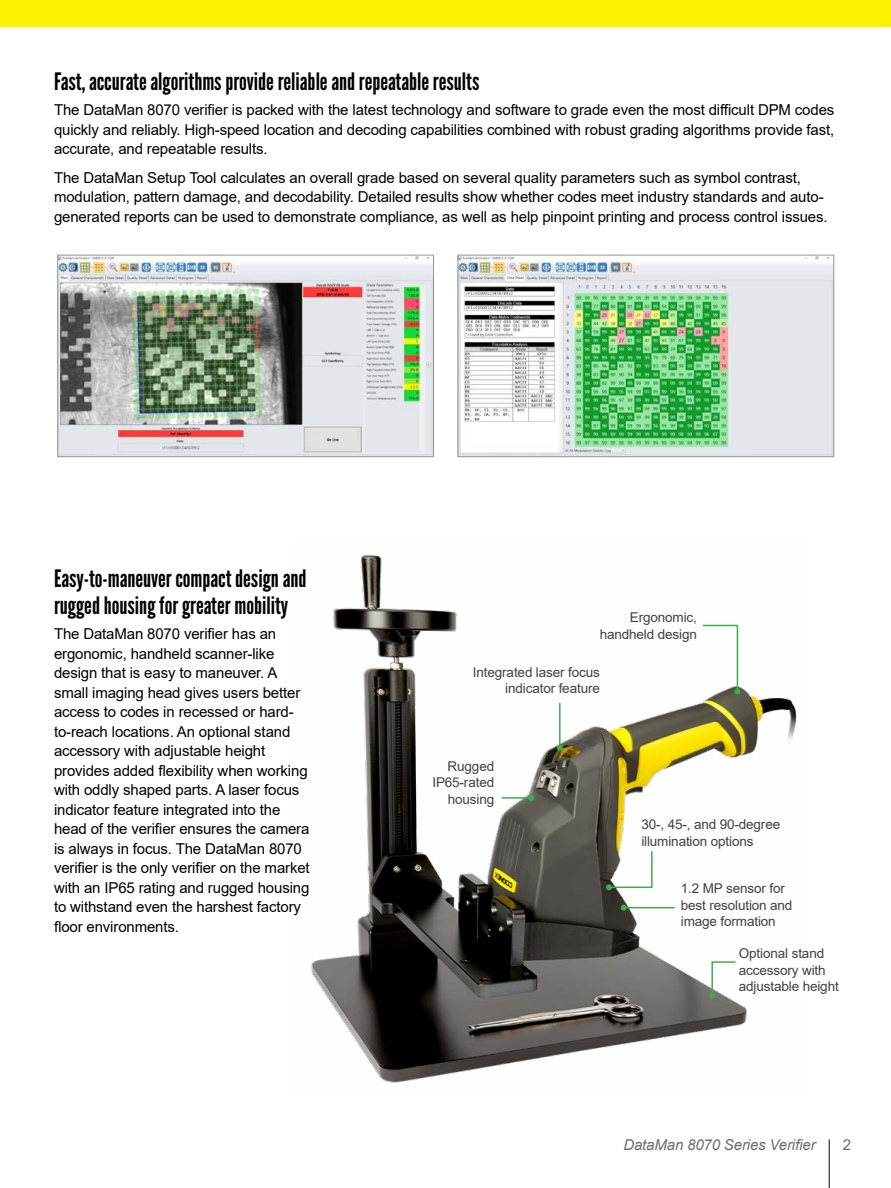
<style>
.page{position:relative;width:891px;height:1188px;background:#fff}
.page>*{position:absolute;margin:0;border:0;box-sizing:border-box;transform-origin:0 0}
.t1{font:24px/27px "League Gothic";color:#000}
.t2{font:15px/19.5px "Arial";letter-spacing:-.01em;color:#000}
.t3{font:italic 15px "Arial";letter-spacing:-.01em;color:#6d6e71}
.t4{font:15px "Arial";color:#6d6e71}
.t5{font:13.5px/16.5px "Arial";letter-spacing:-.01em;color:#414042}
</style>
<div class="page">
<hr style="left:829px;top:1139px;width:1px;height:49px;background:#000">
<div style="left:0;top:0;width:891px;height:27px;background:#fff200"></div>
<img style="left:59px;top:257px;width:373px;height:198px">
<div style="left:57px;top:255px;width:377px;height:202px;border:1px solid #939598"></div>
<img style="left:310px;top:555px;width:487px;height:528px">
<svg style="left:701px;top:624px;width:39px;height:70px"></svg>
<hr style="left:559px;top:703px;width:2px;height:45px;background:#41ad49">
<svg style="left:557px;top:745px;width:6px;height:6px"></svg>
<hr style="left:502px;top:797px;width:29px;height:2px;background:#41ad49">
<svg style="left:528px;top:795px;width:6px;height:6px"></svg>
<hr style="left:624px;top:907px;width:51px;height:1px;background:#41ad49">
<svg style="left:621px;top:905px;width:6px;height:6px"></svg>
<svg style="left:606px;top:850px;width:47px;height:40px"></svg>
<svg style="left:709px;top:961px;width:28px;height:38px"></svg>
<img style="left:459px;top:257px;width:373px;height:198px">
<div style="left:457px;top:255px;width:377px;height:202px;border:1px solid #939598"></div>
<h1 class="t1" style="left:54px;top:68px;width:427px">Fast, accurate algorithms provide reliable and repeatable results</h1>
<p class="t2" style="left:54px;top:100px;width:782px;text-align:justify">The DataMan 8070 verifier is packed with the latest technology and software to grade even the most difficult DPM codes quickly and reliably. High-speed location and decoding capabilities combined with robust grading algorithms provide fast, accurate, and repeatable results.</p>
<p class="t2" style="left:54px;top:168px;width:775px">The DataMan Setup Tool calculates an overall grade based on several quality parameters such as symbol contrast, modulation, pattern damage, and decodability. Detailed results show whether codes meet industry standards and auto&shy;generated reports can be used to demonstrate compliance, as well as help pinpoint printing and process control issues.</p>
<h1 class="t1" style="left:54px;top:565px;width:254px">Easy-to-maneuver compact design and rugged housing for greater mobility</h1>
<p class="t2" style="left:54px;top:624px;width:257px">The DataMan 8070 verifier has an ergonomic, handheld scanner-like design that is easy to maneuver. A small imaging head gives users better access to codes in recessed or hard&shy;to-reach locations. An optional stand accessory with adjustable height provides added flexibility when working with oddly shaped parts. A laser focus indicator feature integrated into the head of the verifier ensures the camera is always in focus. The DataMan 8070 verifier is the only verifier on the market with an IP65 rating and rugged housing to withstand even the harshest factory floor environments.</p>
<p class="t5" style="left:600px;top:609px;width:99px;text-align:right">Ergonomic, handheld design</p>
<p class="t5" style="left:473px;top:664px;width:128px;text-align:right">Integrated laser focus indicator feature</p>
<p class="t5" style="left:432px;top:758px;width:63px;text-align:right">Rugged<br>IP65-rated housing</p>
<p class="t5" style="left:641px;top:816px;width:140px">30-, 45-, and 90-degree illumination options</p>
<p class="t5" style="left:681px;top:880px;width:113px">1.2 MP sensor for best resolution and image formation</p>
<p class="t5" style="left:739px;top:945px;width:101px">Optional stand accessory with adjustable height</p>
<p class="t3" style="left:623px;top:1135px;width:194px">DataMan 8070 Series Verifier</p>
<p class="t4" style="left:843px;top:1135px;width:10px">2</p>
</div>
